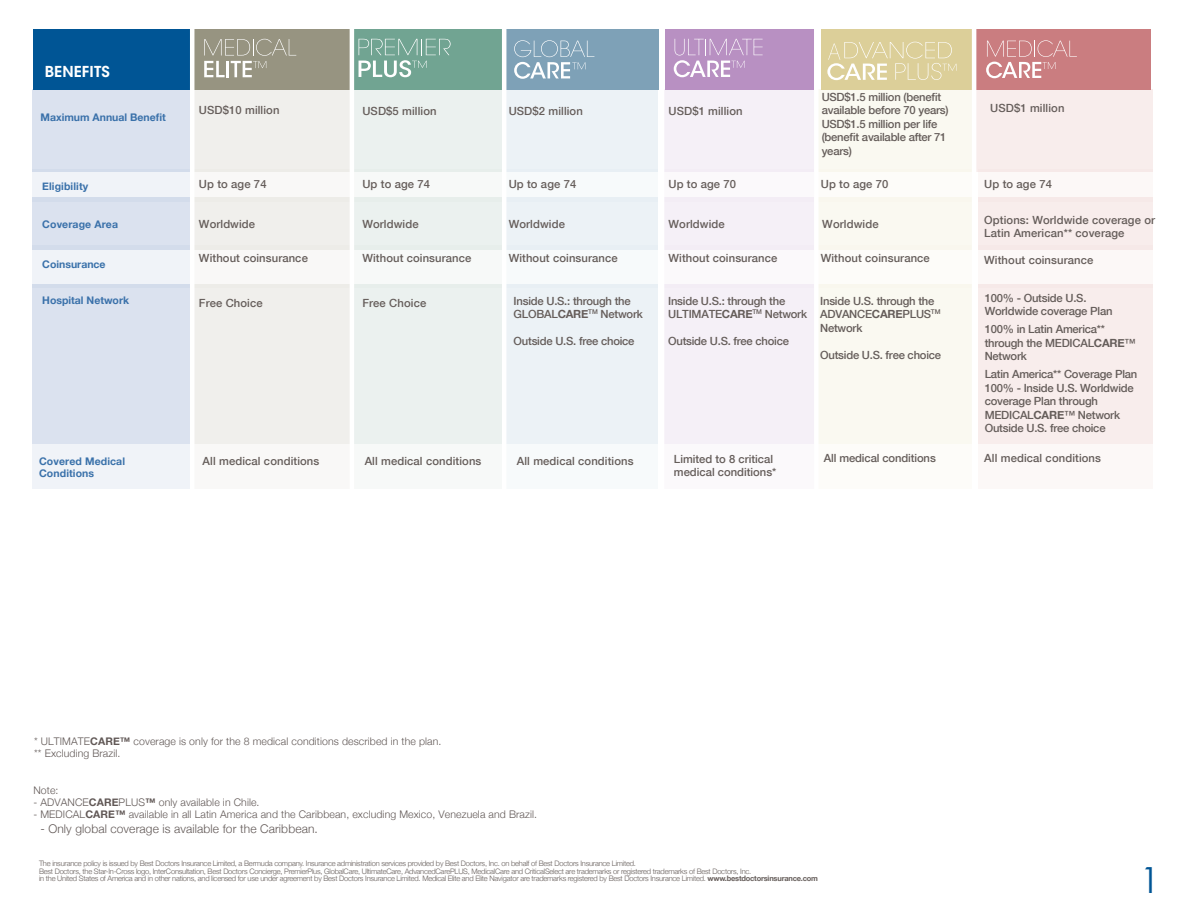
<style>
.page{position:relative;width:1188px;height:918px;background:#fff}
.page>*{position:absolute;margin:0;border:0;box-sizing:border-box;transform-origin:0 0}
.t1{font:36px "Century Gothic";color:#005595}
.t2{font:600 15px "ITC Avant Garde Std";letter-spacing:.01em;color:#fff}
.t3{font:300 12px "Helvetica Neue";letter-spacing:.01em;color:#615856}
.t4{font:500 11.25px/13.5px "Helvetica Neue";letter-spacing:-.02em;color:#655d5a}
.t5{font:500 11.25px/13.5px "Helvetica Neue";color:#655d5a}
.t6{font:300 10.5px/12px "Helvetica Neue";letter-spacing:.01em;color:#615856}
.t7{font:700 10.5px/12.6px "Helvetica Neue";letter-spacing:.01em;color:#3a71aa}
.t8{font:300 7.5px/7.5px "Helvetica Neue";letter-spacing:-.03em;color:#665e5b}
.s1{font-weight:700}
</style>
<div class="page">
<div style="left:192px;top:284px;width:161px;height:160px;background:#f0efec"></div>
<div style="left:32px;top:284px;width:160px;height:160px;background:#dbe2ef"></div>
<div style="left:350px;top:284px;width:154px;height:160px;background:#ebf1ef"></div>
<div style="left:504px;top:284px;width:154px;height:160px;background:#ecf2f6"></div>
<div style="left:664px;top:284px;width:153px;height:160px;background:#f5f0f7"></div>
<div style="left:819px;top:284px;width:153px;height:160px;background:#faf9f1"></div>
<div style="left:978px;top:284px;width:175px;height:160px;background:#f8edec"></div>
<div style="left:192px;top:198px;width:161px;height:52px;background:#f0efec"></div>
<div style="left:32px;top:198px;width:160px;height:52px;background:#dbe2ef"></div>
<div style="left:350px;top:198px;width:154px;height:52px;background:#ebf1ef"></div>
<div style="left:504px;top:198px;width:154px;height:52px;background:#ecf2f6"></div>
<div style="left:664px;top:198px;width:153px;height:52px;background:#f5f0f7"></div>
<div style="left:819px;top:198px;width:153px;height:52px;background:#faf9f1"></div>
<div style="left:978px;top:198px;width:175px;height:52px;background:#f8edec"></div>
<div style="left:192px;top:89px;width:161px;height:83px;background:#f0efec"></div>
<div style="left:32px;top:89px;width:160px;height:83px;background:#dbe2ef"></div>
<div style="left:350px;top:89px;width:154px;height:83px;background:#ebf1ef"></div>
<div style="left:504px;top:89px;width:154px;height:83px;background:#ecf2f6"></div>
<div style="left:664px;top:89px;width:153px;height:83px;background:#f5f0f7"></div>
<div style="left:819px;top:89px;width:153px;height:83px;background:#faf9f1"></div>
<div style="left:974px;top:89px;width:179px;height:83px;background:#f8edec"></div>
<div style="left:192px;top:169px;width:161px;height:33px;background:linear-gradient(to right,#f7f6f4,#f7f5f4)"></div>
<div style="left:192px;top:246px;width:161px;height:42px;background:linear-gradient(to right,#f7f6f5,#f7f6f5)"></div>
<div style="left:192px;top:444px;width:161px;height:44px;background:#f9f8f7"></div>
<div style="left:32px;top:172px;width:158px;height:26px;background:#f0f3f8"></div>
<div style="left:32px;top:250px;width:158px;height:34px;background:#f0f3f8"></div>
<div style="left:32px;top:444px;width:160px;height:44px;background:#f0f3f8"></div>
<div style="left:350px;top:169px;width:154px;height:33px;background:linear-gradient(to right,#f4f7f5,#f4f7f5)"></div>
<div style="left:350px;top:246px;width:154px;height:42px;background:linear-gradient(to right,#f5f7f6,#f5f7f6)"></div>
<div style="left:350px;top:444px;width:154px;height:44px;background:#f7f9f8"></div>
<div style="left:504px;top:169px;width:154px;height:33px;background:linear-gradient(to right,#f4f8fa,#f4f8fa)"></div>
<div style="left:504px;top:246px;width:154px;height:42px;background:linear-gradient(to right,#f5f8fa,#f5f8fa)"></div>
<div style="left:504px;top:444px;width:154px;height:44px;background:#f7fafb"></div>
<div style="left:664px;top:169px;width:153px;height:33px;background:#fbf9fb"></div>
<div style="left:664px;top:246px;width:153px;height:42px;background:#fbf9fb"></div>
<div style="left:664px;top:444px;width:153px;height:44px;background:#fbf9fb"></div>
<div style="left:819px;top:169px;width:153px;height:33px;background:#fdfcf9"></div>
<div style="left:819px;top:246px;width:153px;height:42px;background:#fdfcf9"></div>
<div style="left:819px;top:444px;width:153px;height:44px;background:#fdfcf9"></div>
<div style="left:978px;top:169px;width:175px;height:33px;background:linear-gradient(to right,#fbf5f4,#fbf5f4)"></div>
<div style="left:978px;top:246px;width:175px;height:42px;background:linear-gradient(to right,#fbf6f5,#fbf6f5)"></div>
<div style="left:978px;top:444px;width:175px;height:44px;background:#fcf8f7"></div>
<div style="left:192px;top:29px;width:158px;height:60px;background:#979481"></div>
<div style="left:33px;top:29px;width:158px;height:60px;background:#005595"></div>
<div style="left:353px;top:29px;width:150px;height:60px;background:#71a492"></div>
<div style="left:504px;top:29px;width:155px;height:60px;background:#7ea1b7"></div>
<div style="left:665px;top:29px;width:150px;height:60px;background:#b890c2"></div>
<div style="left:821px;top:29px;width:153px;height:60px;background:#dccf99"></div>
<div style="left:974px;top:29px;width:176px;height:60px;background:#ca7d80"></div>
<svg style="left:204px;top:39px;width:92px;height:38px"></svg>
<svg style="left:359px;top:39px;width:92px;height:38px"></svg>
<svg style="left:514px;top:40px;width:80px;height:39px"></svg>
<svg style="left:674px;top:39px;width:89px;height:38px"></svg>
<svg style="left:986px;top:40px;width:91px;height:38px"></svg>
<svg style="left:827px;top:42px;width:129px;height:38px"></svg>
<hr style="left:190px;top:25px;width:4px;height:780px;background:#fff">
<hr style="left:350px;top:29px;width:4px;height:776px;background:#fff">
<hr style="left:502px;top:10px;width:4px;height:795px;background:#fff">
<div style="left:814px;top:18px;width:5px;height:787px;background:#fff"></div>
<hr style="left:972px;top:25px;width:4px;height:780px;background:#fff">
<h2 class="t2" style="left:45px;top:62px;width:67px">BENEFITS</h2>
<h3 class="t7" style="left:41px;top:111px;width:127px">Maximum Annual Benefit</h3>
<h3 class="t5" style="left:199px;top:102px;width:82px">USD$10 million</h3>
<h3 class="t5" style="left:362px;top:104px;width:76px">USD$5 million</h3>
<h3 class="t5" style="left:509px;top:104px;width:76px">USD$2 million</h3>
<h3 class="t5" style="left:668px;top:104px;width:76px">USD$1 million</h3>
<h3 class="t4" style="left:822px;top:90px;width:128px">USD$1.5 million (benefit available before 70 years)<br>USD$1.5 million per life (benefit available after 71 years)</h3>
<h3 class="t5" style="left:990px;top:101px;width:76px">USD$1 million</h3>
<h3 class="t7" style="left:42px;top:180px;width:48px">Eligibility</h3>
<h3 class="t5" style="left:199px;top:177px;width:69px">Up to age 74</h3>
<h3 class="t5" style="left:362px;top:177px;width:69px">Up to age 74</h3>
<h3 class="t5" style="left:509px;top:177px;width:69px">Up to age 74</h3>
<h3 class="t5" style="left:668px;top:177px;width:69px">Up to age 70</h3>
<h3 class="t5" style="left:821px;top:177px;width:69px">Up to age 70</h3>
<h3 class="t7" style="left:42px;top:219px;width:77px">Coverage Area</h3>
<h3 class="t5" style="left:199px;top:217px;width:58px">Worldwide</h3>
<h3 class="t5" style="left:362px;top:217px;width:58px">Worldwide</h3>
<h3 class="t5" style="left:509px;top:217px;width:58px">Worldwide</h3>
<h3 class="t5" style="left:668px;top:217px;width:58px">Worldwide</h3>
<h3 class="t5" style="left:822px;top:217px;width:58px">Worldwide</h3>
<h3 class="t5" style="left:984px;top:213px;width:172px">Options: Worldwide coverage or<br>Latin American** coverage</h3>
<h3 class="t7" style="left:42px;top:259px;width:65px">Coinsurance</h3>
<h3 class="t5" style="left:984px;top:177px;width:69px">Up to age 74</h3>
<h3 class="t5" style="left:199px;top:251px;width:110px">Without coinsurance</h3>
<h3 class="t5" style="left:362px;top:251px;width:110px">Without coinsurance</h3>
<h3 class="t5" style="left:509px;top:251px;width:110px">Without coinsurance</h3>
<h3 class="t5" style="left:668px;top:251px;width:110px">Without coinsurance</h3>
<h3 class="t5" style="left:821px;top:251px;width:111px">Without coinsurance</h3>
<h3 class="t5" style="left:984px;top:253px;width:111px">Without coinsurance</h3>
<h3 class="t7" style="left:42px;top:294px;width:88px">Hospital Network</h3>
<h3 class="t5" style="left:199px;top:296px;width:65px">Free Choice</h3>
<h3 class="t5" style="left:362px;top:296px;width:65px">Free Choice</h3>
<h3 class="t4" style="left:514px;top:293px;width:131px">Inside U.S.: through the<br>GLOBAL<span class="s1">CARE</span><sup>TM</sup> Network</h3>
<h3 class="t4" style="left:514px;top:334px;width:122px">Outside U.S. free choice</h3>
<h3 class="t4" style="left:668px;top:293px;width:140px">Inside U.S.: through the<br>ULTIMATE<span class="s1">CARE</span><sup>TM</sup> Network</h3>
<h3 class="t4" style="left:668px;top:334px;width:122px">Outside U.S. free choice</h3>
<h3 class="t4" style="left:820px;top:293px;width:122px">Inside U.S. through the<br>ADVANCE<span class="s1">CARE</span>PLUS<sup>TM<br></sup>Network</h3>
<h3 class="t4" style="left:820px;top:347px;width:122px">Outside U.S. free choice</h3>
<h3 class="t4" style="left:985px;top:290px;width:129px">100% - Outside U.S.<br>Worldwide coverage Plan</h3>
<h3 class="t4" style="left:985px;top:322px;width:152px">100% in Latin America** through the MEDICAL<span class="s1">CARE</span>™<br>Network</h3>
<h3 class="t4" style="left:985px;top:367px;width:154px">Latin America** Coverage Plan<br>100% - Inside U.S. Worldwide coverage Plan through<br>MEDICAL<span class="s1">CARE</span>™ Network<br>Outside U.S. free choice</h3>
<h3 class="t7" style="left:39px;top:455px;width:88px">Covered Medical<br>Conditions</h3>
<h3 class="t5" style="left:203px;top:453px;width:118px">All medical conditions</h3>
<h3 class="t5" style="left:365px;top:453px;width:118px">All medical conditions</h3>
<h3 class="t5" style="left:517px;top:453px;width:118px">All medical conditions</h3>
<h3 class="t5" style="left:674px;top:451px;width:104px">Limited to 8 critical medical conditions*</h3>
<h3 class="t5" style="left:824px;top:450px;width:114px">All medical conditions</h3>
<h3 class="t5" style="left:984px;top:450px;width:118px">All medical conditions</h3>
<h3 class="t6" style="left:34px;top:734px;width:409px">* ULTIMATE<span class="s1">CARE™</span> coverage is only for the 8 medical conditions described in the plan. ** Excluding Brazil.</h3>
<h3 class="t6" style="left:33px;top:784px;width:27px">Note:</h3>
<h3 class="t6" style="left:33px;top:796px;width:228px">- ADVANCE<span class="s1">CARE</span>PLUS<span class="s1">™</span> only available in Chile.</h3>
<h3 class="t6" style="left:33px;top:808px;width:505px">- MEDICAL<span class="s1">CARE™</span> available in all Latin America and the Caribbean, excluding Mexico, Venezuela and Brazil.</h3>
<h3 class="t3" style="left:40px;top:819px;width:279px">- Only global coverage is available for the Caribbean.</h3>
<p class="t8" style="left:39px;top:859px;width:781px">The insurance policy is issued by Best Doctors Insurance Limited, a Bermuda company. Insurance administration services provided by Best Doctors, Inc. on behalf of Best Doctors Insurance Limited.<br>Best Doctors, the Star-In-Cross logo, InterConsultation, Best Doctors Concierge, PremierPlus, GlobalCare, UltimateCare, AdvancedCarePLUS, MedicalCare and CriticalSelect are trademarks or registered trademarks of Best Doctors, Inc.<br>in the United States of America and in other nations, and licensed for use under agreement by Best Doctors Insurance Limited. Medical Elite and Elite Navigator are trademarks registered by Best Doctors Insurance Limited. <span class="s1">www.bestdoctorsinsurance.com</span></p>
<h1 class="t1" style="left:1140px;top:858px;width:21px">1</h1>
</div>
